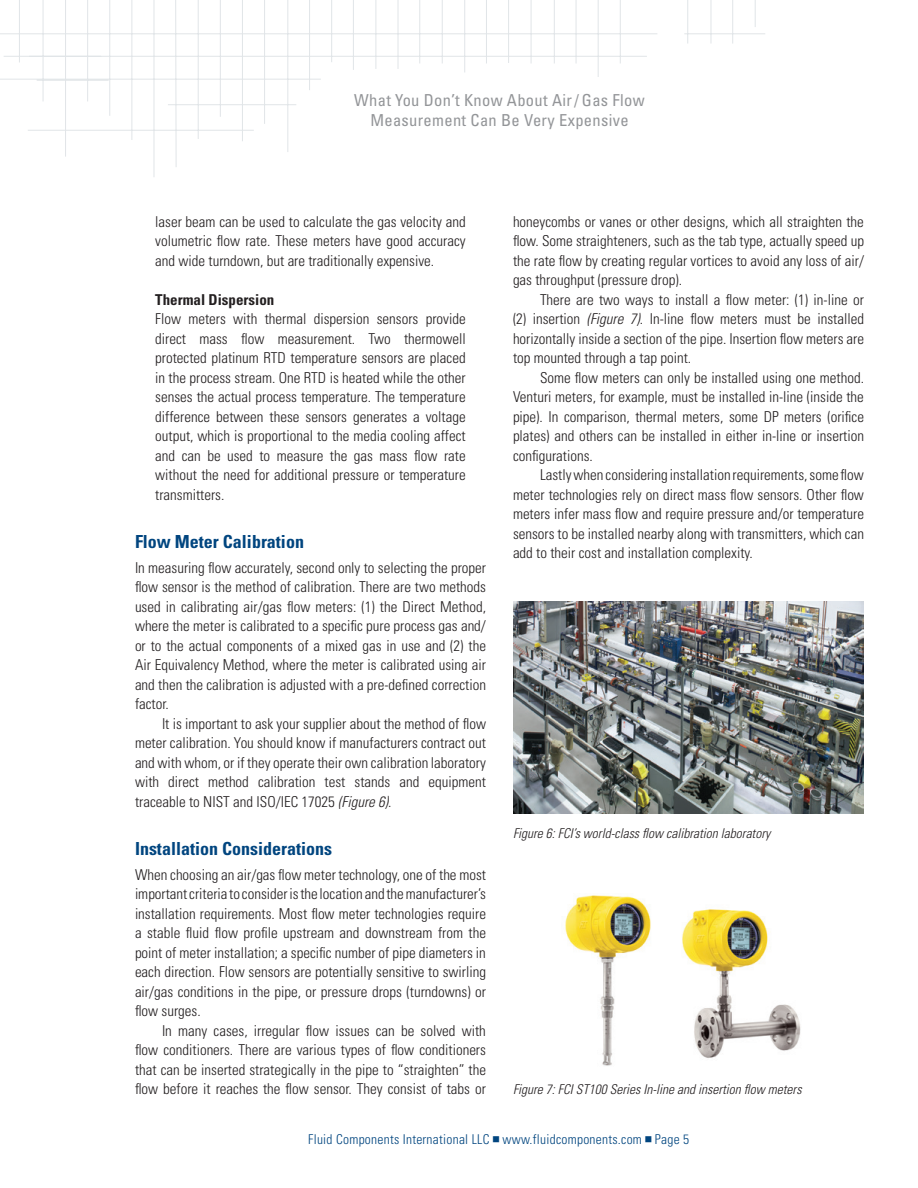
<style>
.page{position:relative;width:918px;height:1188px;background:#fff}
.page>*{position:absolute;margin:0;border:0;box-sizing:border-box;transform-origin:0 0}
.Subhead{font:700 condensed 18px "Univers LT Std";color:#01457f}
.t1{font:condensed 16.5px/19.5px "Univers LT Std";letter-spacing:.02em;color:#939598;text-align:center}
.Text_-_first_paragra{font:300 condensed 15px/19.5px "Univers LT Std";color:#231f20;text-align:justify}
.Text{font:300 condensed 15px/19.5px "Univers LT Std";color:#231f20;text-align:justify}
.Text_-_first_paragra-2{font:700 condensed 15px "Univers LT Std";color:#231f20}
.t2{font:italic 300 condensed 13.5px "Univers LT Std";color:#231f20}
.t3{font:300 condensed 13.5px "Univers LT Std";letter-spacing:.02em;color:#01457f}
.s1{font-style:italic}
</style>
<div class="page">
<svg style="left:0;top:0;width:765px;height:177px"></svg>
<img style="left:513px;top:601px;width:351px;height:213px">
<img style="left:565px;top:895px;width:236px;height:171px">
<p class="t1" style="left:354px;top:91px;width:292px">What You Don’t Know About Air/ Gas Flow<br>Measurement Can Be Very Expensive</p>
<p class="Text_-_first_paragra" style="left:155px;top:212px;width:312px">laser beam can be used to calculate the gas velocity and volumetric flow rate. These meters have good accuracy and wide turndown, but are traditionally expensive.</p>
<p class="Text_-_first_paragra-2" style="left:155px;top:290px;width:121px">Thermal Dispersion</p>
<p class="Text_-_first_paragra" style="left:155px;top:309px;width:312px">Flow meters with thermal dispersion sensors provide direct mass flow measurement. Two thermowell protected platinum RTD temperature sensors are placed in the process stream. One RTD is heated while the other senses the actual process temperature. The temperature difference between these sensors generates a voltage output, which is proportional to the media cooling affect and can be used to measure the gas mass flow rate without the need for additional pressure or temperature transmitters.</p>
<p class="Subhead" style="left:135px;top:530px;width:171px">Flow Meter Calibration</p>
<p class="Text_-_first_paragra" style="left:135px;top:558px;width:353px">In measuring flow accurately, second only to selecting the proper flow sensor is the method of calibration. There are two methods used in calibrating air/gas flow meters: (1) the Direct Method, where the meter is calibrated to a specific pure process gas and/ or to the actual components of a mixed gas in use and (2) the Air Equivalency Method, where the meter is calibrated using air and then the calibration is adjusted with a pre-defined correction factor.</p>
<p class="Text" style="left:135px;top:714px;width:353px;text-indent:27px">It is important to ask your supplier about the method of flow meter calibration. You should know if manufacturers contract out and with whom, or if they operate their own calibration laboratory with direct method calibration test stands and equipment traceable to NIST and ISO/IEC 17025 <span class="s1">(Figure 6)</span>.</p>
<p class="Subhead" style="left:135px;top:837px;width:199px">Installation Considerations</p>
<p class="Text_-_first_paragra" style="left:135px;top:865px;width:353px">When choosing an air/gas flow meter technology, one of the most important criteria to consider is the location and the manufacturer’s installation requirements. Most flow meter technologies require a stable fluid flow profile upstream and downstream from the point of meter installation; a specific number of pipe diameters in each direction. Flow sensors are potentially sensitive to swirling air/gas conditions in the pipe, or pressure drops (turndowns) or flow surges.</p>
<p class="Text" style="left:135px;top:1021px;width:353px;text-indent:27px">In many cases, irregular flow issues can be solved with flow conditioners. There are various types of flow conditioners that can be inserted strategically in the pipe to “straighten” the flow before it reaches the flow sensor. They consist of tabs or</p>
<p class="Text" style="left:513px;top:212px;width:353px">honeycombs or vanes or other designs, which all straighten the flow. Some straighteners, such as the tab type, actually speed up the rate flow by creating regular vortices to avoid any loss of air/ gas throughput (pressure drop).</p>
<p class="Text" style="left:513px;top:290px;width:353px;text-indent:27px">There are two ways to install a flow meter: (1) in-line or (2) insertion <span class="s1">(Figure 7)</span>. In-line flow meters must be installed horizontally inside a section of the pipe. Insertion flow meters are top mounted through a tap point.</p>
<p class="Text" style="left:513px;top:368px;width:353px;text-indent:27px">Some flow meters can only be installed using one method.<br>Venturi meters, for example, must be installed in-line (inside the pipe). In comparison, thermal meters, some DP meters (orifice plates) and others can be installed in either in-line or insertion configurations.</p>
<p class="Text" style="left:513px;top:465px;width:353px;text-indent:27px">Lastly when considering installation requirements, some flow meter technologies rely on direct mass flow sensors. Other flow meters infer mass flow and require pressure and/or temperature sensors to be installed nearby along with transmitters, which can add to their cost and installation complexity.</p>
<p class="t2" style="left:513px;top:826px;width:259px">Figure 6: FCI’s world-class flow calibration laboratory</p>
<p class="t2" style="left:513px;top:1081px;width:290px">Figure 7: FCI ST100 Series In-line and insertion flow meters</p>
<p class="t3" style="left:308px;top:1131px;width:382px">Fluid Components International LLC www.fluidcomponents.com Page 5</p>
</div>
